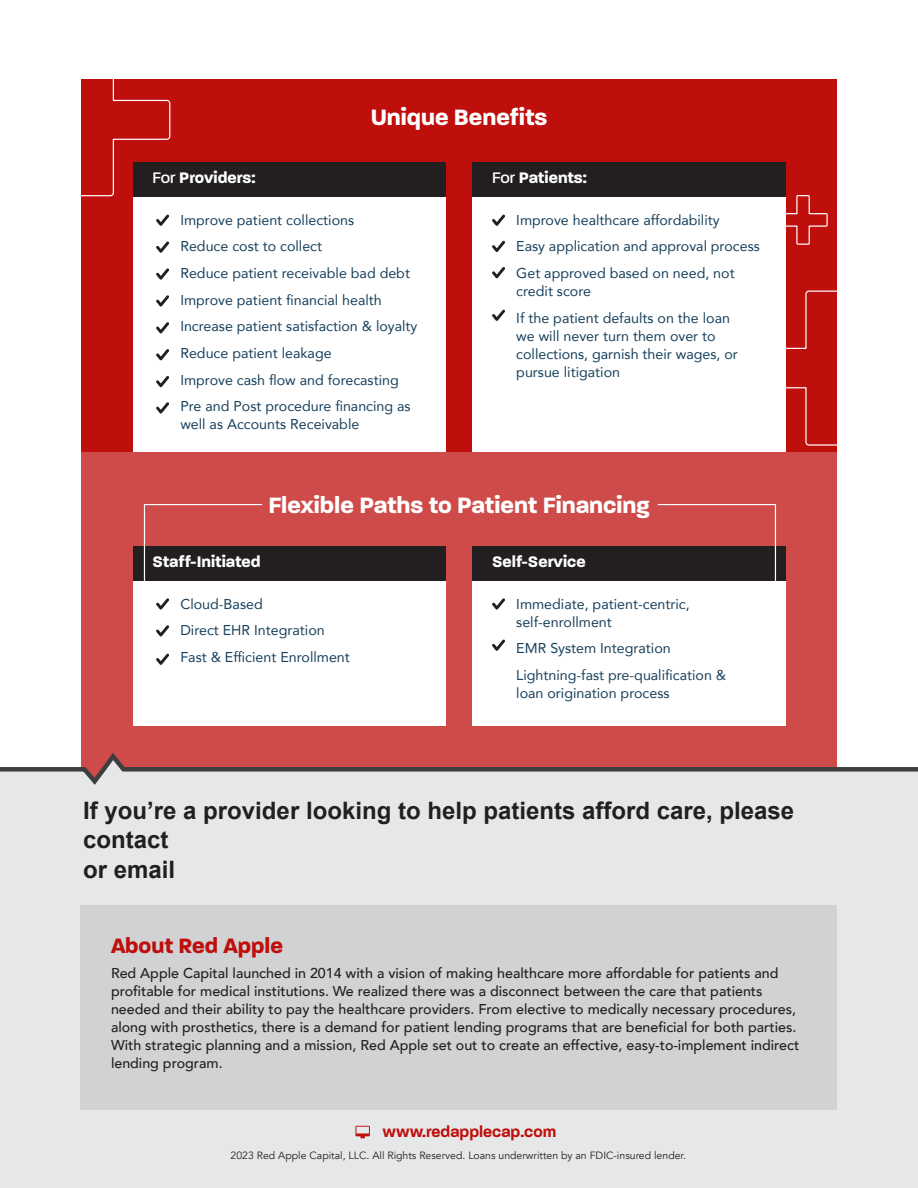
<style>
.page{position:relative;width:918px;height:1188px;background:#fff}
.page>*{position:absolute;margin:0;border:0;box-sizing:border-box;transform-origin:0 0}
.t1{font:700 24px/29.5px "Arial";color:#231f20}
.t2{font:700 24px "Paralucent";color:#fff}
.t3{font:700 22.5px "Paralucent";color:#be0f0c}
.t4{font:700 16.5px "Paralucent";color:#fff}
.t5{font:600 16.5px "Paralucent";color:#be0f0c}
.t6{font:14.25px/18px "Avenir";color:#17405c}
.t7{font:500 14.25px/18px "Avenir";color:#231f20}
.t8{font:10.5px "Avenir";color:#231f20}
.s1{font-weight:500}
</style>
<div class="page">
<div style="left:81px;top:80px;width:756px;height:373px;background:#be0f0c"></div>
<div style="left:133px;top:185px;width:313px;height:268px;background:#fff"></div>
<div style="left:472px;top:185px;width:314px;height:268px;background:#fff"></div>
<div style="left:133px;top:162px;width:313px;height:35px;background:#231f20"></div>
<div style="left:472px;top:162px;width:314px;height:35px;background:#231f20"></div>
<svg style="left:156px;top:214px;width:13px;height:12px"></svg>
<svg style="left:156px;top:241px;width:13px;height:12px"></svg>
<svg style="left:156px;top:268px;width:13px;height:12px"></svg>
<svg style="left:156px;top:295px;width:13px;height:12px"></svg>
<svg style="left:156px;top:322px;width:13px;height:11px"></svg>
<svg style="left:156px;top:349px;width:13px;height:11px"></svg>
<svg style="left:156px;top:376px;width:13px;height:11px"></svg>
<svg style="left:156px;top:402px;width:13px;height:12px"></svg>
<svg style="left:492px;top:214px;width:13px;height:12px"></svg>
<svg style="left:492px;top:241px;width:13px;height:11px"></svg>
<svg style="left:492px;top:267px;width:13px;height:11px"></svg>
<svg style="left:492px;top:310px;width:13px;height:11px"></svg>
<svg style="left:81px;top:79px;width:140px;height:118px"></svg>
<svg style="left:786px;top:195px;width:51px;height:251px"></svg>
<div style="left:81px;top:453px;width:756px;height:398px;background:#ce4b49"></div>
<div style="left:133px;top:569px;width:313px;height:156px;background:#fff"></div>
<div style="left:472px;top:569px;width:314px;height:156px;background:#fff"></div>
<div style="left:133px;top:546px;width:313px;height:35px;background:#231f20"></div>
<div style="left:472px;top:546px;width:314px;height:35px;background:#231f20"></div>
<svg style="left:156px;top:598px;width:13px;height:12px"></svg>
<svg style="left:156px;top:625px;width:13px;height:11px"></svg>
<svg style="left:156px;top:653px;width:13px;height:12px"></svg>
<svg style="left:492px;top:598px;width:13px;height:12px"></svg>
<svg style="left:492px;top:639px;width:13px;height:12px"></svg>
<svg style="left:143px;top:504px;width:120px;height:77px"></svg>
<svg style="left:657px;top:504px;width:120px;height:77px"></svg>
<div style="left:0;top:791px;width:918px;height:397px;background:#e6e7e9"></div>
<svg style="left:0;top:753px;width:918px;height:38px"></svg>
<svg style="left:355px;top:1126px;width:15px;height:12px"></svg>
<div style="left:81px;top:906px;width:756px;height:204px;background:#d1d2d4"></div>
<p class="t2" style="left:371px;top:103px;width:178px">Unique Benefits</p>
<p class="t4" style="left:152px;top:168px;width:105px"><span class="s1">For</span> Providers:</p>
<p class="t4" style="left:492px;top:168px;width:96px"><span class="s1">For</span> Patients:</p>
<p class="t6" style="left:180px;top:210px;width:175px">Improve patient collections</p>
<p class="t6" style="left:180px;top:237px;width:143px">Reduce cost to collect</p>
<p class="t6" style="left:180px;top:264px;width:231px">Reduce patient receivable bad debt</p>
<p class="t6" style="left:180px;top:290px;width:203px">Improve patient financial health</p>
<p class="t6" style="left:180px;top:317px;width:239px">Increase patient satisfaction &amp; loyalty</p>
<p class="t6" style="left:180px;top:344px;width:153px">Reduce patient leakage</p>
<p class="t6" style="left:180px;top:370px;width:220px">Improve cash flow and forecasting</p>
<p class="t6" style="left:180px;top:397px;width:232px">Pre and Post procedure financing as well as Accounts Receivable</p>
<p class="t6" style="left:516px;top:210px;width:205px">Improve healthcare affordability</p>
<p class="t6" style="left:516px;top:237px;width:245px">Easy application and approval process</p>
<p class="t6" style="left:516px;top:264px;width:220px">Get approved based on need, not credit score</p>
<p class="t6" style="left:516px;top:308px;width:223px">If the patient defaults on the loan we will never turn them over to collections, garnish their wages, or pursue litigation</p>
<p class="t2" style="left:268px;top:491px;width:383px">Flexible Paths to Patient Financing</p>
<p class="t4" style="left:152px;top:552px;width:110px">Staff-Initiated</p>
<p class="t4" style="left:492px;top:552px;width:95px">Self-Service</p>
<p class="t6" style="left:180px;top:594px;width:84px">Cloud-Based</p>
<p class="t6" style="left:180px;top:621px;width:146px">Direct EHR Integration</p>
<p class="t6" style="left:180px;top:647px;width:171px">Fast &amp; Efficient Enrollment</p>
<p class="t6" style="left:516px;top:594px;width:175px">Immediate, patient-centric, self-enrollment</p>
<p class="t6" style="left:516px;top:639px;width:156px">EMR System Integration</p>
<p class="t6" style="left:516px;top:665px;width:211px">Lightning-fast pre-qualification &amp; loan origination process</p>
<p class="t1" style="left:83px;top:796px;width:712px">If you’re a provider looking to help patients afford care, please contact<br>or email</p>
<p class="t3" style="left:111px;top:932px;width:174px">About Red Apple</p>
<p class="t7" style="left:111px;top:963px;width:690px">Red Apple Capital launched in 2014 with a vision of making healthcare more affordable for patients and profitable for medical institutions. We realized there was a disconnect between the care that patients needed and their ability to pay the healthcare providers. From elective to medically necessary procedures, along with prosthetics, there is a demand for patient lending programs that are beneficial for both parties.<br>With strategic planning and a mission, Red Apple set out to create an effective, easy-to-implement indirect lending program.</p>
<p class="t5" style="left:382px;top:1122px;width:175px">www.redapplecap.com</p>
<p class="t8" style="left:231px;top:1149px;width:457px">2023 Red Apple Capital, LLC. All Rights Reserved. Loans underwritten by an FDIC-insured lender.</p>
</div>
